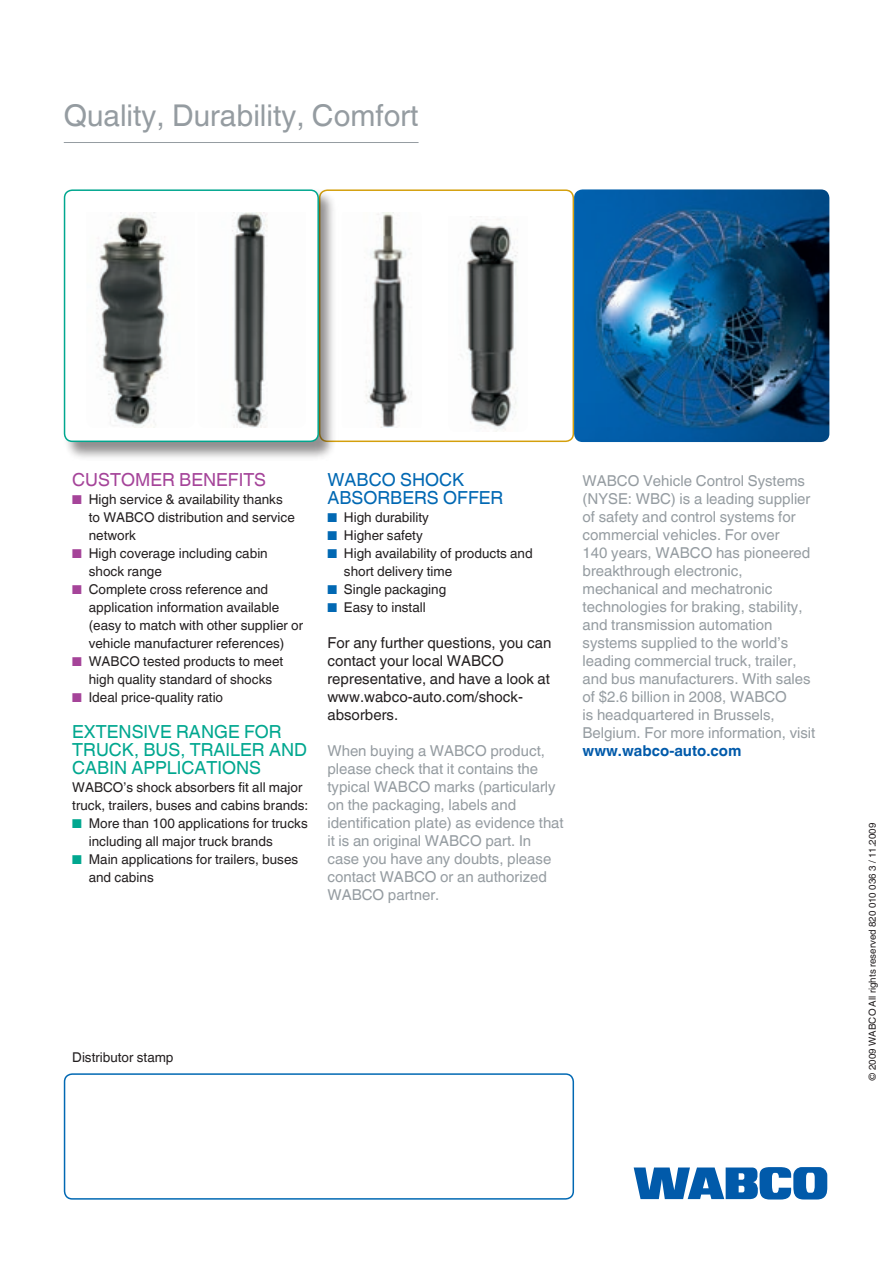
<style>
.page{position:relative;width:893px;height:1263px;background:#fff}
.page>*{position:absolute;margin:0;border:0;box-sizing:border-box;transform-origin:0 0}
.t1{font:30px "Helvetica Linotype";color:#959ca1}
.t2{font:18px/18px "Helvetica Linotype";color:#00a78f}
.t3{font:18px "Helvetica Linotype";color:#0168b3}
.t4{font:18px "Helvetica Linotype";color:#a54499}
.t5{font:15px/18px "Helvetica Linotype";color:#959ca1}
.t6{font:15px/18px "Helvetica Linotype";color:#231f20}
.t7{font:700 15px "Helvetica Linotype";color:#015aaa}
.t8{font:13.5px/18px "Helvetica Linotype";color:#231f20}
.t9{font:9.75px "Helvetica Linotype";color:#231f20}
.s1{color:#a54499}
.s2{color:#00a78f}
.s3{color:#0168b3}
</style>
<div class="page">
<img style="left:574px;top:189px;width:255px;height:253px;border-radius:9px">
<svg style="left:634px;top:1167px;width:193px;height:32px"></svg>
<div style="left:319px;top:189px;width:255px;height:253px;border:2px solid #d49f0c;border-radius:8px"></div>
<div style="left:62px;top:188px;width:277px;height:272px;background:#231f20;opacity:.5"></div>
<div style="left:65px;top:190px;width:253px;height:251px;background:#fff;border-radius:8px"></div>
<div style="left:64px;top:189px;width:255px;height:253px;border:2px solid #00a78f;border-radius:8px"></div>
<div style="left:64px;top:1073px;width:510px;height:126px;border:2px solid #0168b3;border-radius:8px"></div>
<img style="left:365px;top:212px;width:47px;height:216px">
<img style="left:460px;top:219px;width:58px;height:213px">
<img style="left:96px;top:212px;width:72px;height:216px">
<img style="left:232px;top:212px;width:36px;height:216px">
<hr style="left:64px;top:142px;width:355px;height:1px;background:#959ca1">
<h1 class="t1" style="left:64px;top:98px;width:356px">Quality, Durability, Comfort</h1>
<p class="t4" style="left:72px;top:469px;width:192px">Customer Benefits</p>
<p class="t8" style="left:89px;top:490px;width:208px;text-indent:-17px"><span class="s1">■</span> High service &amp; availability thanks to WABCO distribution and service network</p>
<p class="t8" style="left:89px;top:544px;width:180px;text-indent:-17px"><span class="s1">■</span> High coverage including cabin shock range</p>
<p class="t8" style="left:89px;top:580px;width:216px;text-indent:-17px"><span class="s1">■</span> Complete cross reference and application information available (easy to match with other supplier or vehicle manufacturer references)</p>
<p class="t8" style="left:72px;top:652px;width:213px;text-align:center"><span class="s1">■</span> WABCO tested products to meet high quality standard of shocks</p>
<p class="t8" style="left:72px;top:688px;width:152px"><span class="s1">■</span> I deal price-quality ratio</p>
<p class="t2" style="left:72px;top:723px;width:229px">Extens ive Range for<br>Truck, Bus, Trailer and<br>Cabin applications</p>
<p class="t8" style="left:72px;top:778px;width:238px">WABCO’s shock absorbers fit all major truck, trailers, buses and cabins brands:</p>
<p class="t8" style="left:89px;top:814px;width:220px;text-indent:-17px"><span class="s2">■</span> More than 100 applications for trucks including all major truck brands</p>
<p class="t8" style="left:89px;top:850px;width:211px;text-indent:-17px"><span class="s2">■</span> Main applications for trailers, buses and cabins</p>
<p class="t3" style="left:327px;top:469px;width:80px">WABCO sho</p>
<p class="t3" style="left:439px;top:469px;width:27px">ck</p>
<p class="t3" style="left:327px;top:487px;width:25px">abso</p>
<p class="t3" style="left:377px;top:487px;width:127px">rbersoffer</p>
<p class="t8" style="left:327px;top:508px;width:103px"><span class="s3">■</span> High durability</p>
<p class="t8" style="left:327px;top:526px;width:97px"><span class="s3">■</span> Higher safety</p>
<p class="t8" style="left:344px;top:544px;width:190px;text-indent:-17px"><span class="s3">■</span> High availability of products and short delivery time</p>
<p class="t8" style="left:327px;top:580px;width:120px"><span class="s3">■</span> Single packaging</p>
<p class="t8" style="left:327px;top:598px;width:100px"><span class="s3">■</span> Easy to install</p>
<p class="t6" style="left:327px;top:634px;width:225px">For any further questions, you can contact your local WABCO representative, and have a look at www.wabco-auto.com/shock&shy;absorbers.</p>
<p class="t5" style="left:327px;top:742px;width:238px">When buying a WABCO product, please check that it contains the typical WABCO marks (particularly on the packaging, labels and identification plate) as evidence that it is an original WABCO part. I n case you have any doubts, please contact WABCO or an authorized<br>WABCO partner.</p>
<p class="t5" style="left:583px;top:472px;width:234px">WABCO Vehicle Control Systems (NYSE: WBC) is a leading supplier of safety and control systems for commercial vehicles. For over<br>140 years, WABCO has pioneered breakthrough electronic, mechanical and mechatronic technologies for braking, stability, and transmission automation systems supplied to the world’s leading commercial truck, trailer, and bus manufacturers. With sales of $2.6 billion in 2008, WABCO<br>is headquartered in Brussels,<br>Belgium. For more information, visit</p>
<p class="t7" style="left:583px;top:742px;width:160px">www.wabco-auto.com</p>
<p class="t8" style="left:72px;top:1048px;width:103px">Distributor stamp</p>
<p class="t9" style="left:867px;top:1081px;width:259px;rotate:-90deg">© 2009 WABCO All rights reserved 820 010 036 3 / 11.2009</p>
</div>
